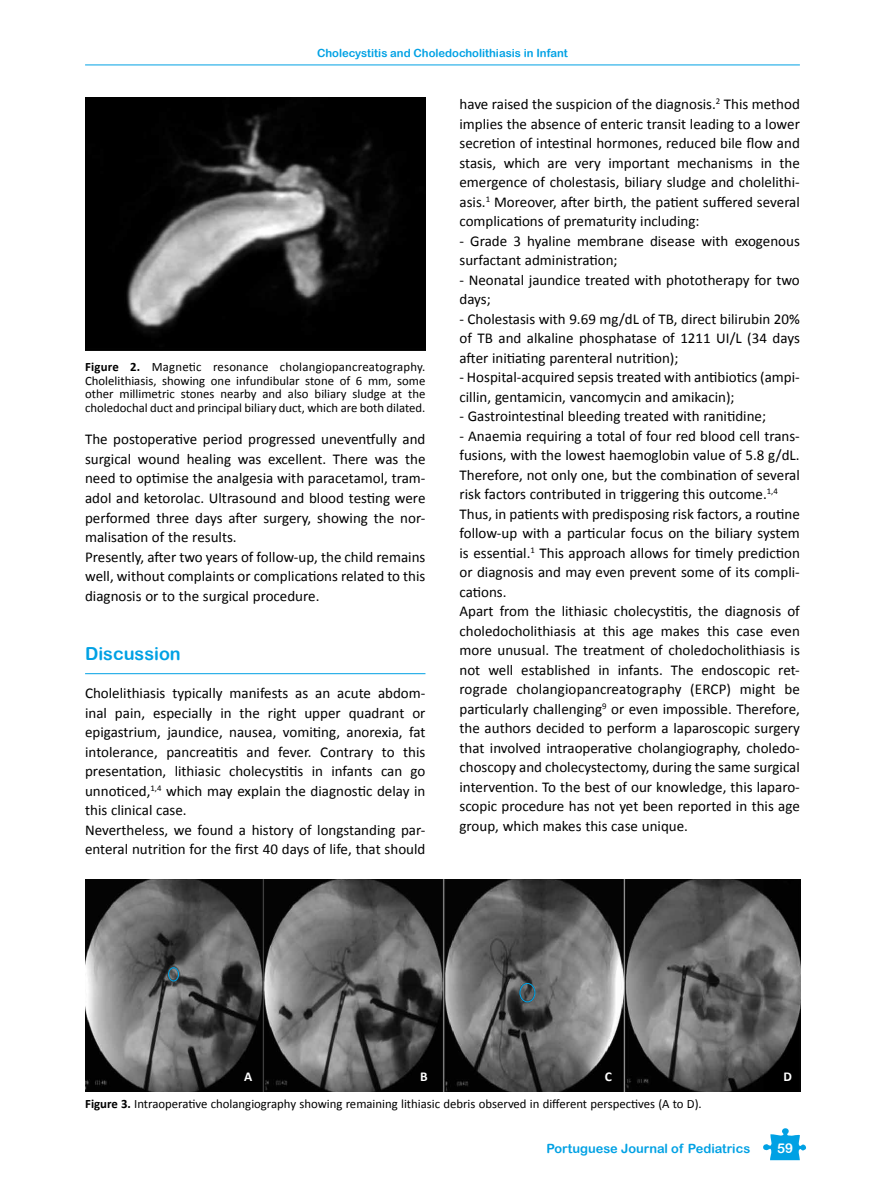
<style>
.page{position:relative;width:885px;height:1191px;background:#fff}
.page>*{position:absolute;margin:0;border:0;box-sizing:border-box;transform-origin:0 0}
.t1{font:18px "Arial Rounded MT Bold";color:#00a1e4}
.t2{font:15px/19.5px "Calibri";color:#000}
.t3{font:700 13.5px "Calibri";color:#fff}
.t4{font:13.5px "Arial Rounded MT Bold";color:#fff}
.t5{font:12.75px/13.5px "Calibri";color:#000;text-align:justify}
.t6{font:12.75px "Arial Rounded MT Bold";color:#00a1e4}
.t7{font:11.25px "Arial Rounded MT Bold";color:#00a1e4}
.s1{font-weight:700}
</style>
<div class="page">
<hr style="left:85px;top:65px;width:714px;height:1px;background:#00a1e4">
<svg style="left:763px;top:1128px;width:43px;height:32px"></svg>
<hr style="left:85px;top:673px;width:340px;height:1px;background:#00a1e4">
<img style="left:85px;top:98px;width:340px;height:253px">
<img style="left:85px;top:879px;width:715px;height:212px">
<div style="left:168px;top:967px;width:11px;height:14px;border:1px solid #00a1e4;border-radius:50%"></div>
<div style="left:519px;top:983px;width:16px;height:19px;border:1px solid #00a1e4;border-radius:50%"></div>
<p class="t7" style="left:317px;top:46px;width:252px">Cholecystitis and Choledocholithiasis in Infant</p>
<p class="t5" style="left:85px;top:360px;width:342px"><span class="s1">Figure 2.</span> Magnetic resonance cholangiopancreatography.<br>Cholelithiasis, showing one infundibular stone of 6 mm, some other millimetric stones nearby and also biliary sludge at the choledochal duct and principal biliary duct, which are both dilated.</p>
<p class="t2" style="left:85px;top:429px;width:342px">The postoperative period progressed uneventfully and surgical wound healing was excellent. There was the need to optimise the analgesia with paracetamol, tram&shy;adol and ketorolac. Ultrasound and blood testing were performed three days after surgery, showing the nor&shy;malisation of the results.<br>Presently, after two years of follow-up, the child remains well, without complaints or complications related to this diagnosis or to the surgical procedure.</p>
<p class="t1" style="left:85px;top:642px;width:97px">Discussion</p>
<p class="t2" style="left:85px;top:682px;width:342px">Cholelithiasis typically manifests as an acute abdom&shy;inal pain, especially in the right upper quadrant or epigastrium, jaundice, nausea, vomiting, anorexia, fat intolerance, pancreatitis and fever. Contrary to this presentation, lithiasic cholecystitis in infants can go unnoticed,<sup>1,4</sup> which may explain the diagnostic delay in this clinical case.<br>Nevertheless, we found a history of longstanding par&shy;enteral nutrition for the first 40 days of life, that should</p>
<p class="t2" style="left:459px;top:94px;width:342px;text-align:justify">have raised the suspicion of the diagnosis.<sup>2</sup> This method implies the absence of enteric transit leading to a lower secretion of intestinal hormones, reduced bile flow and stasis, which are very important mechanisms in the emergence of cholestasis, biliary sludge and cholelithi&shy;asis.<sup>1</sup> Moreover, after birth, the patient suffered several complications of prematurity including:</p>
<p class="t2" style="left:459px;top:230px;width:342px">- Grade 3 hyaline membrane disease with exogenous surfactant administration;</p>
<p class="t2" style="left:459px;top:269px;width:342px">- Neonatal jaundice treated with phototherapy for two days;</p>
<p class="t2" style="left:459px;top:308px;width:342px;text-align:justify">- Cholestasis with 9.69 mg/dL of TB, direct bilirubin 20% of TB and alkaline phosphatase of 1211 UI/L (34 days after initiating parenteral nutrition);</p>
<p class="t2" style="left:459px;top:367px;width:342px">- Hospital-acquired sepsis treated with antibiotics (ampi&shy;cillin, gentamicin, vancomycin and amikacin);</p>
<p class="t2" style="left:459px;top:406px;width:308px">- Gastrointestinal bleeding treated with ranitidine;</p>
<p class="t2" style="left:459px;top:425px;width:342px">- Anaemia requiring a total of four red blood cell trans&shy;fusions, with the lowest haemoglobin value of 5.8 g/dL.<br>Therefore, not only one, but the combination of several risk factors contributed in triggering this outcome.<sup>1,4<br></sup>Thus, in patients with predisposing risk factors, a routine follow-up with a particular focus on the biliary system is essential.<sup>1</sup> This approach allows for timely prediction or diagnosis and may even prevent some of its compli&shy;cations.<br>Apart from the lithiasic cholecystitis, the diagnosis of choledocholithiasis at this age makes this case even more unusual. The treatment of choledocholithiasis is not well established in infants. The endoscopic ret&shy;rograde cholangiopancreatography (ERCP) might be particularly challenging<sup>9</sup> or even impossible. Therefore, the authors decided to perform a laparoscopic surgery that involved intraoperative cholangiography, choledo&shy;choscopy and cholecystectomy, during the same surgical intervention. To the best of our knowledge, this laparo&shy;scopic procedure has not yet been reported in this age group, which makes this case unique.</p>
<p class="t3" style="left:244px;top:1068px;width:10px">A</p>
<p class="t3" style="left:420px;top:1068px;width:9px">B</p>
<p class="t3" style="left:605px;top:1068px;width:9px">C</p>
<p class="t3" style="left:783px;top:1068px;width:10px">D</p>
<p class="t5" style="left:85px;top:1096px;width:618px"><span class="s1">Figure 3.</span> Intraoperative cholangiography showing remaining lithiasic debris observed in different perspectives (A to D).</p>
<p class="t6" style="left:546px;top:1141px;width:205px">Portuguese Journal of Pediatrics</p>
<p class="t4" style="left:776px;top:1139px;width:18px">59</p>
</div>
